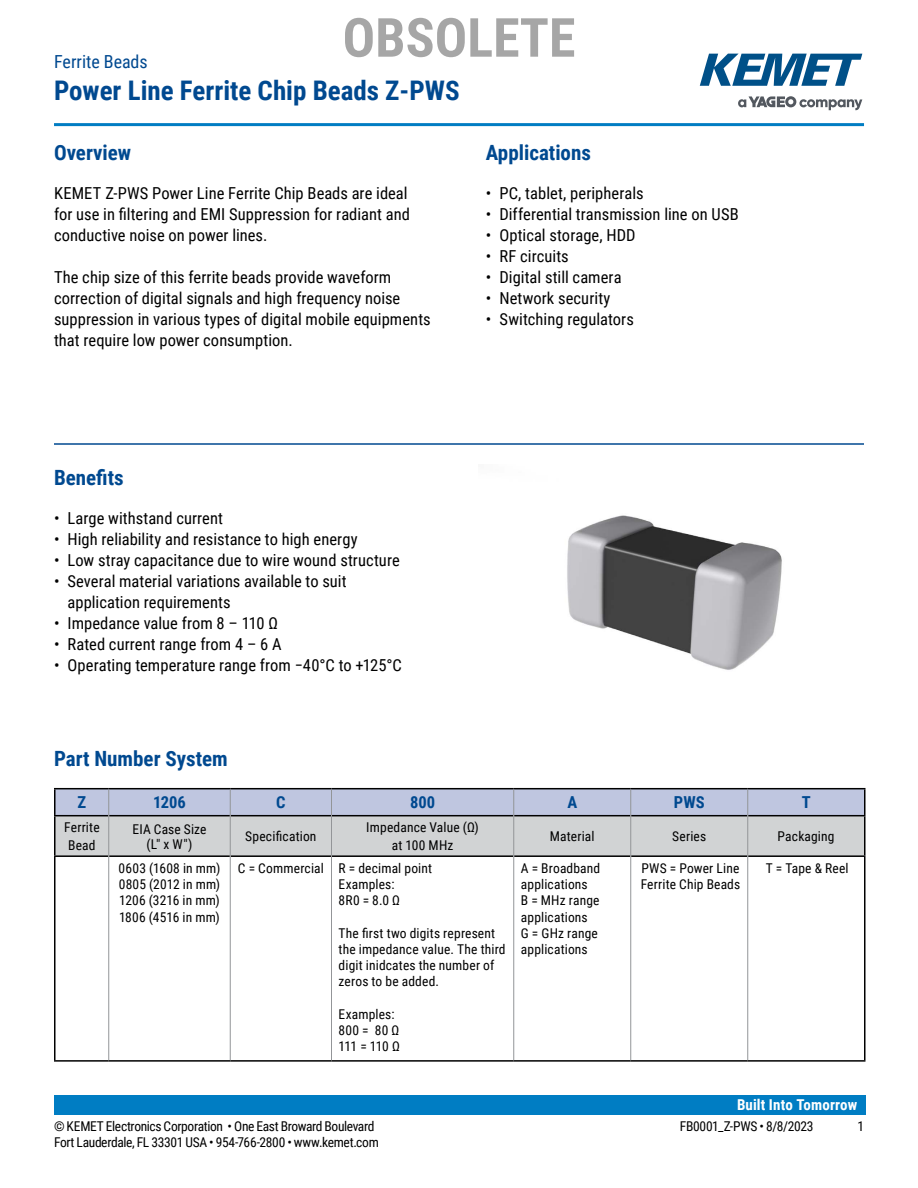
<style>
.page{position:relative;width:918px;height:1188px;background:#fff}
.page>*{position:absolute;margin:0;border:0;box-sizing:border-box;transform-origin:0 0}
.t1{font:700 54px "Roboto Condensed";color:rgb(0 0 0/.35)}
.t2{font:700 27px "Roboto Condensed";color:#004990}
.t3{font:700 21px "Roboto Condensed";color:#004990}
.t4{font:18px "Roboto Condensed";color:#004990}
.t5{font:16.5px/21px "Roboto Condensed";color:#000}
.t6{font:700 16.5px "Roboto Condensed";color:#004990}
.t7{font:700 15px "Roboto Condensed";letter-spacing:.01em;color:#fff}
.t8{font:13.5px/16.2px "Roboto Condensed";letter-spacing:.01em;color:#000}
.t9{font:13.5px "Roboto Condensed";letter-spacing:-.025em;color:#000}
.t10{font:13.5px "Roboto Condensed";letter-spacing:-.02em;color:#000}
</style>
<div class="page">
<svg style="left:738px;top:96px;width:124px;height:14px"></svg>
<svg style="left:700px;top:54px;width:162px;height:32px"></svg>
<hr style="left:54px;top:123px;width:810px;height:3px;background:#007dc3">
<div style="left:54px;top:1095px;width:811px;height:20px;background:#007dc3"></div>
<hr style="left:54px;top:443px;width:810px;height:2px;background:#004990">
<svg style="left:109px;top:857px;width:406px;height:203px"></svg>
<hr style="left:54px;top:815px;width:54px;height:1px;background:#000">
<hr style="left:748px;top:815px;width:118px;height:1px;background:#000">
<hr style="left:54px;top:788px;width:55px;height:1px;background:#000">
<hr style="left:54px;top:789px;width:2px;height:26px;background:#000">
<hr style="left:109px;top:788px;width:121px;height:1px;background:#000">
<hr style="left:230px;top:788px;width:102px;height:1px;background:#000">
<hr style="left:332px;top:788px;width:182px;height:1px;background:#000">
<hr style="left:514px;top:788px;width:117px;height:1px;background:#000">
<hr style="left:631px;top:788px;width:117px;height:1px;background:#000">
<hr style="left:748px;top:788px;width:118px;height:1px;background:#000">
<hr style="left:864px;top:789px;width:2px;height:26px;background:#000">
<hr style="left:54px;top:816px;width:2px;height:39px;background:#000">
<hr style="left:864px;top:816px;width:2px;height:39px;background:#000">
<hr style="left:54px;top:855px;width:54px;height:2px;background:#000">
<hr style="left:54px;top:857px;width:2px;height:203px;background:#000">
<hr style="left:109px;top:855px;width:121px;height:2px;background:#000">
<hr style="left:231px;top:855px;width:100px;height:2px;background:#000">
<hr style="left:332px;top:855px;width:181px;height:2px;background:#000">
<hr style="left:514px;top:855px;width:116px;height:2px;background:#000">
<hr style="left:631px;top:855px;width:116px;height:2px;background:#000">
<hr style="left:748px;top:855px;width:118px;height:2px;background:#000">
<hr style="left:864px;top:857px;width:2px;height:203px;background:#000">
<hr style="left:54px;top:1060px;width:55px;height:2px;background:#000">
<hr style="left:109px;top:1060px;width:121px;height:2px;background:#000">
<hr style="left:230px;top:1060px;width:102px;height:2px;background:#000">
<hr style="left:332px;top:1060px;width:182px;height:2px;background:#000">
<hr style="left:514px;top:1060px;width:117px;height:2px;background:#000">
<hr style="left:631px;top:1060px;width:117px;height:2px;background:#000">
<hr style="left:748px;top:1060px;width:118px;height:2px;background:#000">
<hr style="left:108px;top:856px;width:1px;height:204px;background:#939598">
<hr style="left:230px;top:856px;width:1px;height:204px;background:#939598">
<hr style="left:331px;top:856px;width:1px;height:204px;background:#939598">
<hr style="left:513px;top:856px;width:1px;height:204px;background:#939598">
<hr style="left:630px;top:856px;width:1px;height:204px;background:#939598">
<svg style="left:55px;top:789px;width:810px;height:67px;background:#c1c5cf"></svg>
<hr style="left:747px;top:816px;width:1px;height:40px;background:#939598">
<hr style="left:747px;top:856px;width:1px;height:204px;background:#939598">
<img style="left:567px;top:515px;width:215px;height:155px">
<h1 class="t1" style="left:343px;top:0;width:234px">OBSOLETE</h1>
<p class="t4" style="left:54px;top:48px;width:95px">Ferrite Beads</p>
<h2 class="t2" style="left:54px;top:71px;width:407px">Power Line Ferrite Chip Beads Z-PWS</h2>
<p class="t3" style="left:54px;top:138px;width:79px">Overview</p>
<p class="t5" style="left:54px;top:182px;width:358px">KEMET Z-PWS Power Line Ferrite Chip Beads are ideal for use in filtering and EMI Suppression for radiant and conductive noise on power lines.</p>
<p class="t5" style="left:54px;top:266px;width:378px">The chip size of this ferrite beads provide waveform correction of digital signals and high frequency noise suppression in various types of digital mobile equipments that require low power consumption.</p>
<p class="t3" style="left:54px;top:463px;width:71px">Benefits</p>
<p class="t5" style="left:54px;top:507px;width:171px">• Large withstand current</p>
<p class="t5" style="left:54px;top:528px;width:305px">• High reliability and resistance to high energy</p>
<p class="t5" style="left:54px;top:549px;width:347px">• Low stray capacitance due to wire wound structure</p>
<p class="t5" style="left:67px;top:570px;width:281px;text-indent:-13px">• Several material variations available to suit application requirements</p>
<p class="t5" style="left:54px;top:612px;width:225px">• Impedance value from 8 – 110 Ω</p>
<p class="t5" style="left:54px;top:633px;width:229px">• Rated current range from 4 – 6 A</p>
<p class="t5" style="left:54px;top:654px;width:349px">• Operating temperature range from −40°C to +125°C</p>
<p class="t3" style="left:486px;top:138px;width:107px">Applications</p>
<p class="t5" style="left:486px;top:182px;width:159px">• PC, tablet, peripherals</p>
<p class="t5" style="left:486px;top:203px;width:254px">• Differential transmission line on USB</p>
<p class="t5" style="left:486px;top:225px;width:151px">• Optical storage, HDD</p>
<p class="t5" style="left:486px;top:246px;width:84px">• RF circuits</p>
<p class="t5" style="left:486px;top:267px;width:137px">• Digital still camera</p>
<p class="t5" style="left:486px;top:288px;width:126px">• Network security</p>
<p class="t5" style="left:486px;top:309px;width:149px">• Switching regulators</p>
<p class="t3" style="left:54px;top:744px;width:175px">Part Number System</p>
<p class="t6" style="left:77px;top:791px;width:10px">Z</p>
<p class="t6" style="left:153px;top:791px;width:34px">1206</p>
<p class="t6" style="left:276px;top:791px;width:11px">C</p>
<p class="t6" style="left:410px;top:791px;width:27px">800</p>
<p class="t6" style="left:567px;top:791px;width:11px">A</p>
<p class="t6" style="left:674px;top:791px;width:32px">PWS</p>
<p class="t6" style="left:802px;top:791px;width:10px">T</p>
<p class="t8" style="left:64px;top:818px;width:37px;line-height:18px;text-align:center">Ferrite<br>Bead</p>
<p class="t8" style="left:132px;top:821px;width:76px;line-height:15px;text-align:center">EIA Case Size (L" x W")</p>
<p class="t8" style="left:245px;top:828px;width:73px">Specification</p>
<p class="t8" style="left:366px;top:818px;width:114px;line-height:18px;text-align:center">Impedance Value (Ω) at 100 MHz</p>
<p class="t8" style="left:550px;top:828px;width:46px">Material</p>
<p class="t8" style="left:672px;top:828px;width:35px">Series</p>
<p class="t8" style="left:778px;top:828px;width:58px">Packaging</p>
<p class="t8" style="left:119px;top:860px;width:103px;text-align:justify">0603 (1608 in mm)<br>0805 (2012 in mm)<br>1206 (3216 in mm)<br>1806 (4516 in mm)</p>
<p class="t8" style="left:339px;top:860px;width:95px;text-indent:-101px">C = Commercial R = decimal point<br>Examples:<br>8R0 = 8.0 Ω</p>
<p class="t8" style="left:339px;top:924px;width:169px">The first two digits represent the impedance value. The third digit inidcates the number of zeros to be added.</p>
<p class="t8" style="left:339px;top:1005px;width:57px;text-align:justify">Examples:<br>800 = 80 Ω 111 = 110 Ω</p>
<p class="t8" style="left:521px;top:860px;width:81px">A = Broadband applications<br>B = MHz range applications<br>G = GHz range applications</p>
<p class="t8" style="left:641px;top:860px;width:101px">PWS = Power Line<br>Ferrite Chip Beads</p>
<p class="t8" style="left:766px;top:860px;width:84px">T = Tape &amp; Reel</p>
<p class="t7" style="left:737px;top:1094px;width:122px">Built Into Tomorrow</p>
<p class="t9" style="left:54px;top:1116px;width:322px">© KEMET Electronics Corporation • One East Broward Boulevard</p>
<p class="t10" style="left:680px;top:1116px;width:135px">FB0001_Z-PWS • 8/8/2023</p>
<p class="t8" style="left:857px;top:1117px;width:8px">1</p>
<p class="t9" style="left:54px;top:1133px;width:326px">Fort Lauderdale, FL 33301 USA • 954-766-2800 • www.kemet.com</p>
</div>
